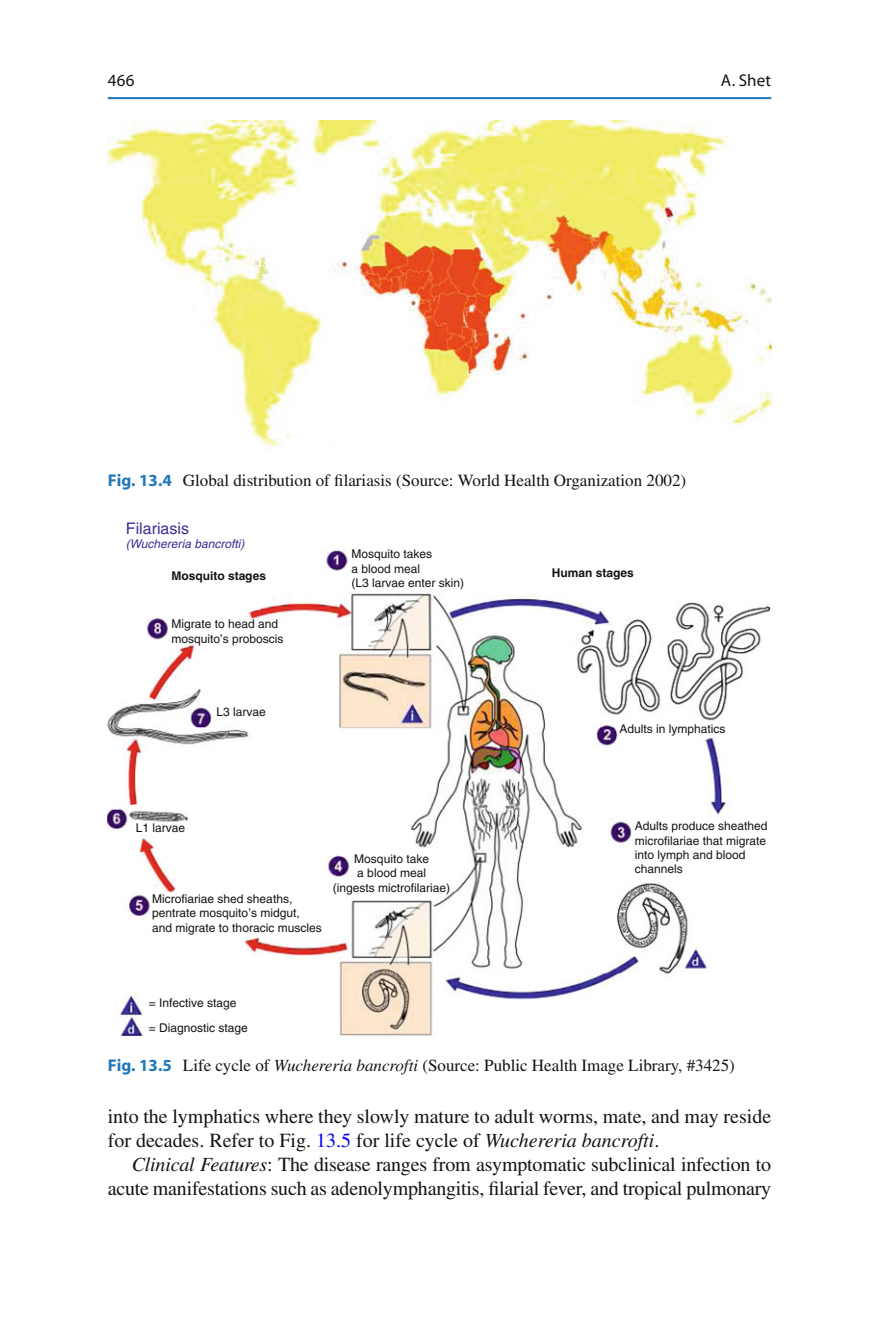
<style>
.page{position:relative;width:879px;height:1333px;background:#fff}
.page>*{position:absolute;margin:0;border:0;box-sizing:border-box;transform-origin:0 0}
.t1{font:20px/24px "Times";letter-spacing:-.01em;color:#131413}
.t2{font:17px "Times";color:#131413}
.t3{font:17px "Myriad";letter-spacing:.01em;color:#131413}
.t4{font:16px "Helvetica";color:#3a2e95}
.t5{font:12px/14.4px "Helvetica";color:#131413}
.t6{font:700 12px "Helvetica";color:#131413}
.t7{font:italic 12px "Helvetica";color:#3a2e95}
.s1{font-family:"Myriad";font-weight:700;color:#1f77b9}
.s2{font-style:italic}
.s3{color:#00f}
</style>
<div class="page">
<hr style="left:108px;top:97px;width:663px;height:2px;background:#1f77b9">
<img style="left:108px;top:121px;width:663px;height:326px">
<img style="left:108px;top:550px;width:663px;height:485px">
<h2 class="t3" style="left:108px;top:74px;width:28px">466</h2>
<h2 class="t3" style="left:721px;top:74px;width:52px">A. Shet</h2>
<h2 class="t2" style="left:108px;top:474px;width:580px"><span class="s1">Fig. 13.4</span> Global distribution of fi lariasis (Source: World Health Organization 2002)</h2>
<h3 class="t4" style="left:126px;top:522px;width:65px">Filariasis</h3>
<p class="t7" style="left:126px;top:540px;width:120px">(Wuchereria bancrofti)</p>
<p class="t6" style="left:171px;top:571px;width:96px">Mosquito stages</p>
<p class="t5" style="left:171px;top:618px;width:114px">Migrate to head and mosquito’s proboscis</p>
<p class="t5" style="left:216px;top:705px;width:51px">L3 larvae</p>
<p class="t5" style="left:351px;top:548px;width:114px">Mosquito takes<br>a blood meal<br>(L3 larvae enter skin)</p>
<p class="t5" style="left:136px;top:822px;width:51px">L1 larvae</p>
<p class="t5" style="left:152px;top:892px;width:171px">Microfiariae shed sheaths, pentrate mosquito’s midgut, and migrate to thoracic muscles</p>
<p class="t5" style="left:333px;top:852px;width:119px;text-align:center">Mosquito take<br>a blood meal<br>(ingests mictrofilariae)</p>
<p class="t5" style="left:149px;top:991px;width:101px;line-height:24.6px">= Infective stage<br>= Diagnostic stage</p>
<p class="t6" style="left:552px;top:568px;width:84px">Human stages</p>
<p class="t5" style="left:619px;top:723px;width:108px">Adults in lymphatics</p>
<p class="t5" style="left:635px;top:819px;width:134px">Adults produce sheathed microfilariae that migrate into lymph and blood channels</p>
<h2 class="t2" style="left:108px;top:1058px;width:628px"><span class="s1">Fig. 13.5</span> Life cycle of <span class="s2">Wuchereria bancrofti</span> (Source: Public Health Image Library, #3425)</h2>
<h1 class="t1" style="left:108px;top:1105px;width:665px">into the lymphatics where they slowly mature to adult worms, mate, and may reside for decades. Refer to Fig. <span class="s3">13.5</span> for life cycle of <span class="s2">Wuchereria bancrofti</span> .</h1>
<h1 class="t1" style="left:108px;top:1153px;width:665px;text-align:right"><span class="s2">Clinical Features</span> : The disease ranges from asymptomatic subclinical infection to acute manifestations such as adenolymphangitis, fi larial fever, and tropical pulmonary</h1>
</div>
